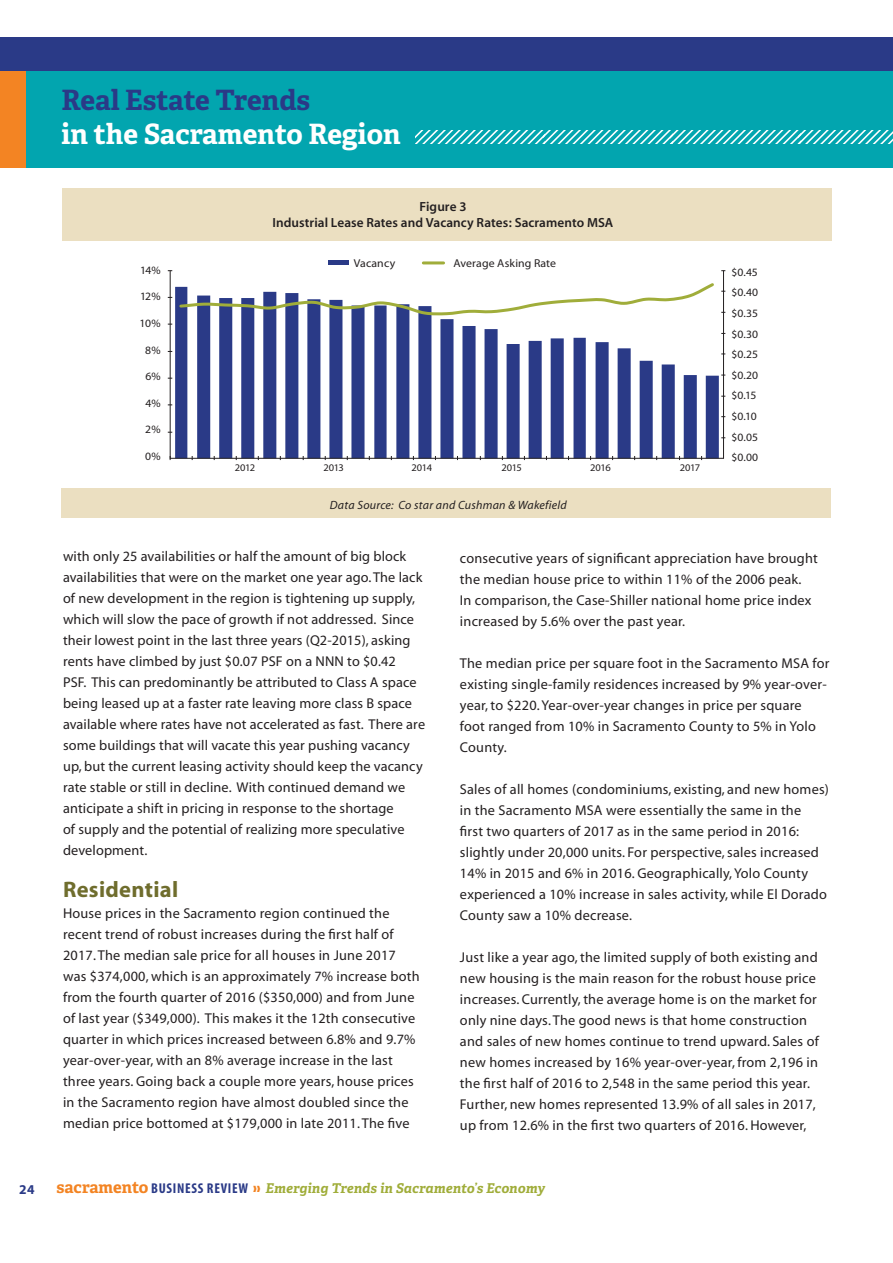
<style>
.page{position:relative;width:893px;height:1263px;background:#fff}
.page>*{position:absolute;margin:0;border:0;box-sizing:border-box;transform-origin:0 0}
.t1{font:700 28.05px "Adelle";color:#fff}
.t2{font:700 28.05px "Adelle";letter-spacing:-.005em;color:#2a3a87}
.t3{font:700 22.5px "Myriad";letter-spacing:.015em;color:#6f6d2d}
.t4{font:14.25px/21px "Myriad";letter-spacing:.015em;color:#231f20}
.t5{font:italic 700 13.5px "Adelle";letter-spacing:.01em;color:#a0ad3a}
.t6{font:700 13.5px "Myriad";color:#2a3a87}
.t7{font:13.35px/15.9px "Myriad MM.565.600.";letter-spacing:.005em;color:#231f20;text-align:center}
.t8{font:italic 12px "Myriad";letter-spacing:.02em;color:#231f20}
.t9{font:11.4px "Myriad Pro";letter-spacing:.01em;color:#231f20}
.t10{font:11.25px/20.5px "Myriad Pro";letter-spacing:-.005em;color:#231f20}
.t11{font:10.2px "Myriad Pro";letter-spacing:-.035em;color:#231f20}
.s1{font-style:normal;font-size:16.5px;color:#f38423}
.s2{font-family:"Myriad Pro";font-style:normal;font-stretch:condensed;font-size:14.25px;color:#2a3a87}
</style>
<div class="page">
<div style="left:0;top:37px;width:893px;height:56px;background:#2a3a87"></div>
<div style="left:0;top:71px;width:893px;height:96px;background:#02a5af"></div>
<div style="left:0;top:71px;width:25px;height:96px;background:#f38423"></div>
<svg style="left:416px;top:130px;width:477px;height:14px"></svg>
<div style="left:62px;top:488px;width:769px;height:30px;background:#ebdfc1"></div>
<div style="left:62px;top:189px;width:769px;height:52px;background:#ebdfc1"></div>
<hr style="left:329px;top:261px;width:20px;height:4px;background:#2a3a87">
<hr style="left:423px;top:261px;width:21px;height:3px;background:#a0ad3a">
<svg style="left:175px;top:287px;width:544px;height:171px"></svg>
<hr style="left:723px;top:271px;width:1px;height:188px;background:#231f20">
<hr style="left:170px;top:271px;width:1px;height:188px;background:#231f20">
<svg style="left:178px;top:283px;width:547px;height:35px"></svg>
<hr style="left:170px;top:458px;width:553px;height:1px;background:#231f20">
<h1 class="t2" style="left:62px;top:89px;width:250px">Real Estate Trends</h1>
<h1 class="t1" style="left:62px;top:123px;width:340px">in the Sacramento Region</h1>
<p class="t10" style="left:140px;top:260px;width:22px">14%</p>
<p class="t10" style="left:140px;top:287px;width:22px">12%</p>
<p class="t10" style="left:140px;top:314px;width:22px">10%</p>
<p class="t10" style="left:145px;top:340px;width:17px">8%</p>
<p class="t10" style="left:145px;top:367px;width:17px">6%</p>
<p class="t10" style="left:145px;top:393px;width:17px">4%</p>
<p class="t10" style="left:145px;top:420px;width:17px">2%</p>
<p class="t10" style="left:145px;top:447px;width:17px">0%</p>
<p class="t7" style="left:273px;top:199px;width:342px">Figure 3<br>Industrial Lease Rates and Vacancy Rates: Sacramento MSA</p>
<p class="t9" style="left:354px;top:259px;width:43px">Vacancy</p>
<p class="t9" style="left:453px;top:259px;width:104px">Average Asking Rate</p>
<p class="t11" style="left:235px;top:463px;width:22px">2012</p>
<p class="t11" style="left:323px;top:463px;width:22px">2013</p>
<p class="t11" style="left:411px;top:463px;width:22px">2014</p>
<p class="t11" style="left:501px;top:463px;width:22px">2015</p>
<p class="t11" style="left:590px;top:463px;width:22px">2016</p>
<p class="t11" style="left:680px;top:463px;width:22px">2017</p>
<p class="t8" style="left:330px;top:500px;width:238px">Data Source: Co star and Cushman &amp; Wakefield</p>
<p class="t10" style="left:731px;top:262px;width:28px">$0.45 $0.40 $0.35 $0.30 $0.25 $0.20 $0.15 $0.10 $0.05 $0.00</p>
<p class="t4" style="left:63px;top:547px;width:364px">with only 25 availabilities or half the amount of big block availabilities that were on the market one year ago. The lack of new development in the region is tightening up supply, which will slow the pace of growth if not addressed. Since their lowest point in the last three years (Q2-2015), asking rents have climbed by just $0.07 PSF on a NNN to $0.42<br>PSF. This can predominantly be attributed to Class A space being leased up at a faster rate leaving more class B space available where rates have not accelerated as fast. There are some buildings that will vacate this year pushing vacancy up, but the current leasing activity should keep the vacancy rate stable or still in decline. With continued demand we anticipate a shift in pricing in response to the shortage<br>of supply and the potential of realizing more speculative development.</p>
<h2 class="t3" style="left:63px;top:881px;width:117px">Residential</h2>
<p class="t4" style="left:63px;top:904px;width:358px">House prices in the Sacramento region continued the recent trend of robust increases during the first half of 2017. The median sale price for all houses in June 2017 was $374,000, which is an approximately 7% increase both from the fourth quarter of 2016 ($350,000) and from June of last year ($349,000). This makes it the 12th consecutive quarter in which prices increased between 6.8% and 9.7% year-over-year, with an 8% average increase in the last three years. Going back a couple more years, house prices in the Sacramento region have almost doubled since the median price bottomed at $179,000 in late 2011. The five</p>
<p class="t4" style="left:460px;top:549px;width:359px">consecutive years of significant appreciation have brought the median house price to within 11% of the 2006 peak.<br>In comparison, the Case-Shiller national home price index increased by 5.6% over the past year.</p>
<p class="t4" style="left:460px;top:654px;width:371px">The median price per square foot in the Sacramento MSA for existing single-family residences increased by 9% year-over&shy;year, to $220. Year-over-year changes in price per square foot ranged from 10% in Sacramento County to 5% in Yolo County.</p>
<p class="t4" style="left:460px;top:780px;width:370px">Sales of all homes (condominiums, existing, and new homes) in the Sacramento MSA were essentially the same in the<br>first two quarters of 2017 as in the same period in 2016: slightly under 20,000 units. For perspective, sales increased 14% in 2015 and 6% in 2016. Geographically, Yolo County experienced a 10% increase in sales activity, while El Dorado County saw a 10% decrease.</p>
<p class="t4" style="left:460px;top:948px;width:360px">Just like a year ago, the limited supply of both existing and new housing is the main reason for the robust house price increases. Currently, the average home is on the market for only nine days. The good news is that home construction and sales of new homes continue to trend upward. Sales of new homes increased by 16% year-over-year, from 2,196 in the first half of 2016 to 2,548 in the same period this year.<br>Further, new homes represented 13.9% of all sales in 2017, up from 12.6% in the first two quarters of 2016. However,</p>
<p class="t6" style="left:19px;top:1184px;width:17px">24</p>
<p class="t5" style="left:57px;top:1183px;width:490px"><span class="s1">sacramento</span> <span class="s2">BUSINESS REVIEW</span> Emerging Trends in Sacramento’s Economy</p>
</div>
